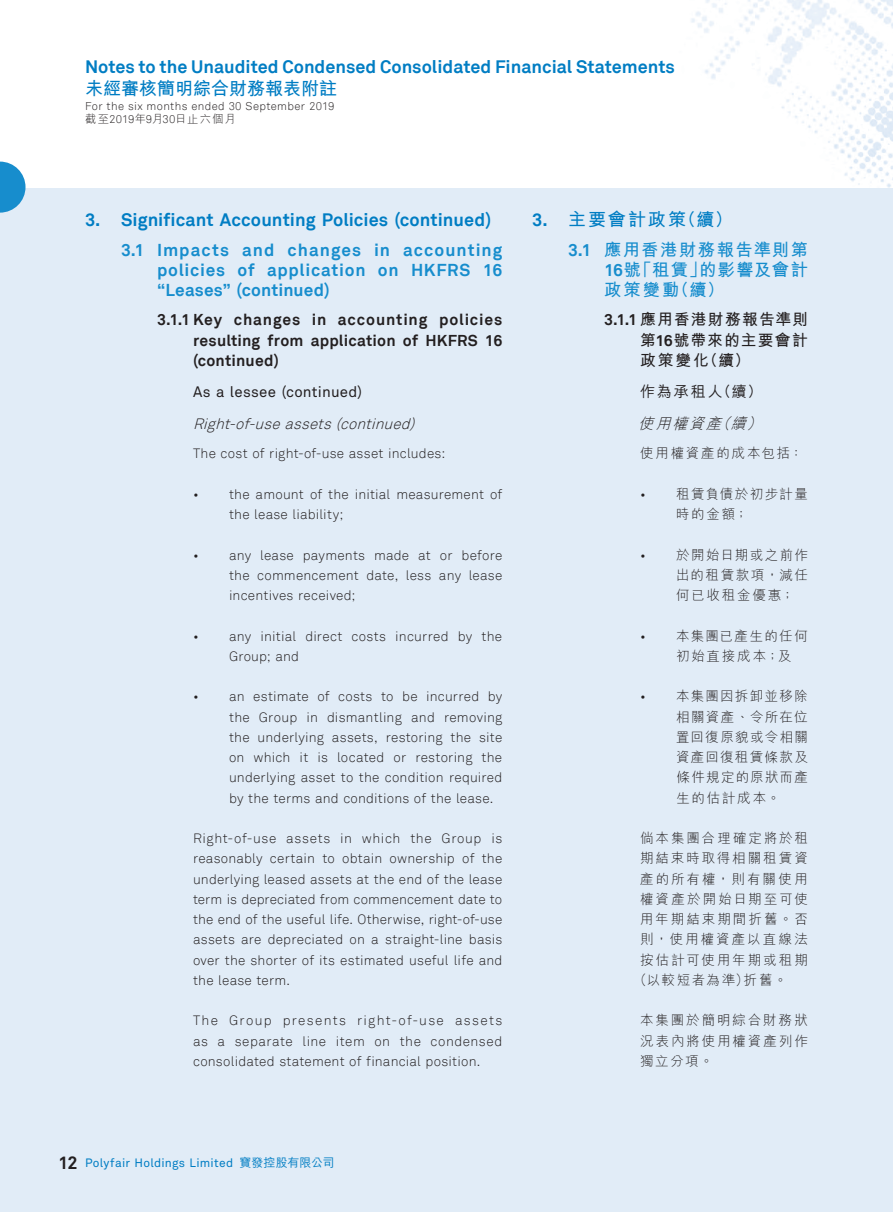
<style>
.page{position:relative;width:893px;height:1212px;background:#fff}
.page>*{position:absolute;margin:0;border:0;box-sizing:border-box;transform-origin:0 0}
._03_H1{font:700 18px "Akkurat";color:#007dc3}
._03_H1-2{font:700 18px "M Hei HK";color:#007dc3}
._04___H2{font:700 17.25px/20.2px "Akkurat";letter-spacing:.04em;color:#178dcd;text-align:justify}
._04___H2-2{font:700 17.25px/20.2px "M Hei HK";letter-spacing:.085em;color:#178dcd;text-align:justify}
._05_____H3{font:700 15.75px/20.2px "Akkurat";letter-spacing:.01em;color:#231f20;text-align:justify}
._05_____H3-2{font:700 15.75px/20.2px "M Hei HK";letter-spacing:.08em;color:#231f20;text-align:justify}
._06a________H5{font:italic 300 15px "Akkurat";color:#231f20}
._06_______H4{font:15px "Akkurat Pro";letter-spacing:.02em;color:#231f20}
._06_______H4-2{font:500 15px "M Hei HK";letter-spacing:.135em;color:#231f20}
._06a________H5-2{font:italic 300 15px "M Hei HK";color:#231f20}
._14________P6{font:300 13.5px/20.2px "Akkurat";letter-spacing:.015em;color:#231f20;text-align:justify}
._10_______IN6{font:300 13.5px/20.2px "Akkurat";letter-spacing:.015em;color:#231f20}
._10__________IN6{font:300 13.5px/20.2px "M Hei HK";letter-spacing:.11em;color:#231f20}
._14_______P6{font:300 13.5px/20.2px "M Hei HK";letter-spacing:.145em;color:#231f20;text-align:justify}
._14_______P6-2{font:300 13.5px "M Hei HK";letter-spacing:.125em;color:#231f20}
._14_______P6-3{font:300 13.5px "M Hei HK";letter-spacing:.165em;color:#231f20}
.t1{font:12px "Akkurat Pro";letter-spacing:.02em;color:#007dc3}
.t2{font:300 11.25px "Akkurat";letter-spacing:.035em;color:#231f20}
.t3{font:300 11.25px "M Hei HK";letter-spacing:.105em;color:#231f20}
.s1{font-family:"Akkurat"}
.s2{font-family:"Akkurat";font-weight:700;font-size:18px;color:#231f20}
.s3{font-family:"M Hei HK";font-weight:500}
</style>
<div class="page">
<div style="left:0;top:187px;width:893px;height:1025px;background:#e1ecf7"></div>
<img style="left:0;top:0;width:893px;height:187px">
<svg style="left:0;top:162px;width:26px;height:51px"></svg>
<h1 class="_03_H1" style="left:85px;top:55px;width:591px">Notes to the Unaudited Condensed Consolidated Financial Statements</h1>
<h1 class="_03_H1-2" style="left:85px;top:75px;width:253px">未經審核簡明綜合財務報表附註</h1>
<p class="t2" style="left:85px;top:99px;width:251px">For the six months ended 30 September 2019</p>
<p class="t3" style="left:85px;top:113px;width:152px">截至<span class="s1">2019</span>年<span class="s1">9</span>月<span class="s1">30</span>日止六個月</p>
<p class="_03_H1" style="left:85px;top:209px;width:408px">3. Significant Accounting Policies (continued)</p>
<p class="_04___H2" style="left:157px;top:240px;width:347px;text-indent:-36px">3.1 Impacts and changes in accounting policies of application on HKFRS 16 “Leases” (continued)</p>
<p class="_05_____H3" style="left:193px;top:310px;width:311px;text-indent:-36px">3.1.1 Key changes in accounting policies resulting from application of HKFRS 16 (continued)</p>
<p class="_06_______H4" style="left:193px;top:383px;width:171px">As a lessee (continued)</p>
<p class="_06a________H5" style="left:193px;top:415px;width:228px">Right-of-useassets(continued)</p>
<p class="_14________P6" style="left:193px;top:444px;width:254px">The cost of right-of-use asset includes:</p>
<p class="_10_______IN6" style="left:229px;top:484px;width:275px;text-indent:-36px">• the amount of the initial measurement of the lease liability;</p>
<p class="_10_______IN6" style="left:229px;top:545px;width:275px;text-align:justify;text-indent:-36px">• any lease payments made at or before the commencement date, less any lease incentives received;</p>
<p class="_10_______IN6" style="left:229px;top:626px;width:275px;text-indent:-36px">• any initial direct costs incurred by the<br>Group; and</p>
<p class="_10_______IN6" style="left:229px;top:687px;width:275px;text-align:justify;text-indent:-36px">• an estimate of costs to be incurred by the Group in dismantling and removing the underlying assets, restoring the site on which it is located or restoring the underlying asset to the condition required by the terms and conditions of the lease.</p>
<p class="_14________P6" style="left:193px;top:828px;width:311px">Right-of-use assets in which the Group is reasonably certain to obtain ownership of the underlying leased assets at the end of the lease term is depreciated from commencement date to the end of the useful life. Otherwise, right-of-use assets are depreciated on a straight-line basis over the shorter of its estimated useful life and the lease term.</p>
<p class="_14________P6" style="left:193px;top:1011px;width:311px">The Group presents right-of-use assets as a separate line item on the condensed consolidated statement of financial position.</p>
<p class="_03_H1-2" style="left:532px;top:207px;width:202px"><span class="s1">3.</span> 主要會計政策（續）</p>
<p class="_04___H2-2" style="left:604px;top:238px;width:205px;text-indent:-36px"><span class="s1">3.1</span> 應用香港財務報告準則第<span class="s1">16</span>號「租賃」的影響及會計政策變動（續）</p>
<p class="_05_____H3-2" style="left:640px;top:308px;width:169px;text-indent:-36px"><span class="s1">3.1.1</span> 應用香港財務報告準則第<span class="s1">16</span>號帶來的主要會計政策變化（續）</p>
<p class="_06_______H4-2" style="left:640px;top:381px;width:124px">作為承租人（續）</p>
<p class="_06a________H5-2" style="left:638px;top:416px;width:128px">使用權資產（續）</p>
<p class="_14_______P6-2" style="left:640px;top:446px;width:164px">使用權資產的成本包括：</p>
<p class="_10__________IN6" style="left:676px;top:483px;width:133px;text-indent:-36px"><span class="s1">•</span> 租賃負債於初步計量時的金額；</p>
<p class="_10__________IN6" style="left:676px;top:544px;width:133px;text-align:justify;text-indent:-36px"><span class="s1">•</span> 於開始日期或之前作出的租賃款項，減任何已收租金優惠；</p>
<p class="_10__________IN6" style="left:676px;top:625px;width:133px;text-indent:-36px"><span class="s1">•</span> 本集團已產生的任何初始直接成本；及</p>
<p class="_10__________IN6" style="left:676px;top:686px;width:133px;text-align:justify;text-indent:-36px"><span class="s1">•</span> 本集團因拆卸並移除相關資產、令所在位置回復原貌或令相關資產回復租賃條款及條件規定的原狀而產生的估計成本。</p>
<p class="_14_______P6" style="left:640px;top:828px;width:169px">倘本集團合理確定將於租</p>
<p class="_14_______P6" style="left:640px;top:848px;width:169px">期結束時取得相關租賃資</p>
<p class="_14_______P6-3" style="left:640px;top:872px;width:169px">產的所有權，則有關使用</p>
<p class="_14_______P6" style="left:640px;top:888px;width:169px">權資產於開始日期至可使</p>
<p class="_14_______P6" style="left:640px;top:909px;width:169px">用年期結束期間折舊。否</p>
<p class="_14_______P6" style="left:640px;top:929px;width:169px">則，使用權資產以直線法</p>
<p class="_14_______P6" style="left:640px;top:949px;width:169px">按估計可使用年期或租期</p>
<p class="_14_______P6-2" style="left:633px;top:973px;width:156px">（以較短者為準）折舊。</p>
<p class="_14_______P6" style="left:640px;top:1010px;width:169px">本集團於簡明綜合財務狀況表內將使用權資產列作獨立分項。</p>
<p class="t1" style="left:58px;top:1156px;width:278px"><span class="s2">12</span> Polyfair Holdings Limited <span class="s3">寶發控股有限公司</span></p>
</div>
